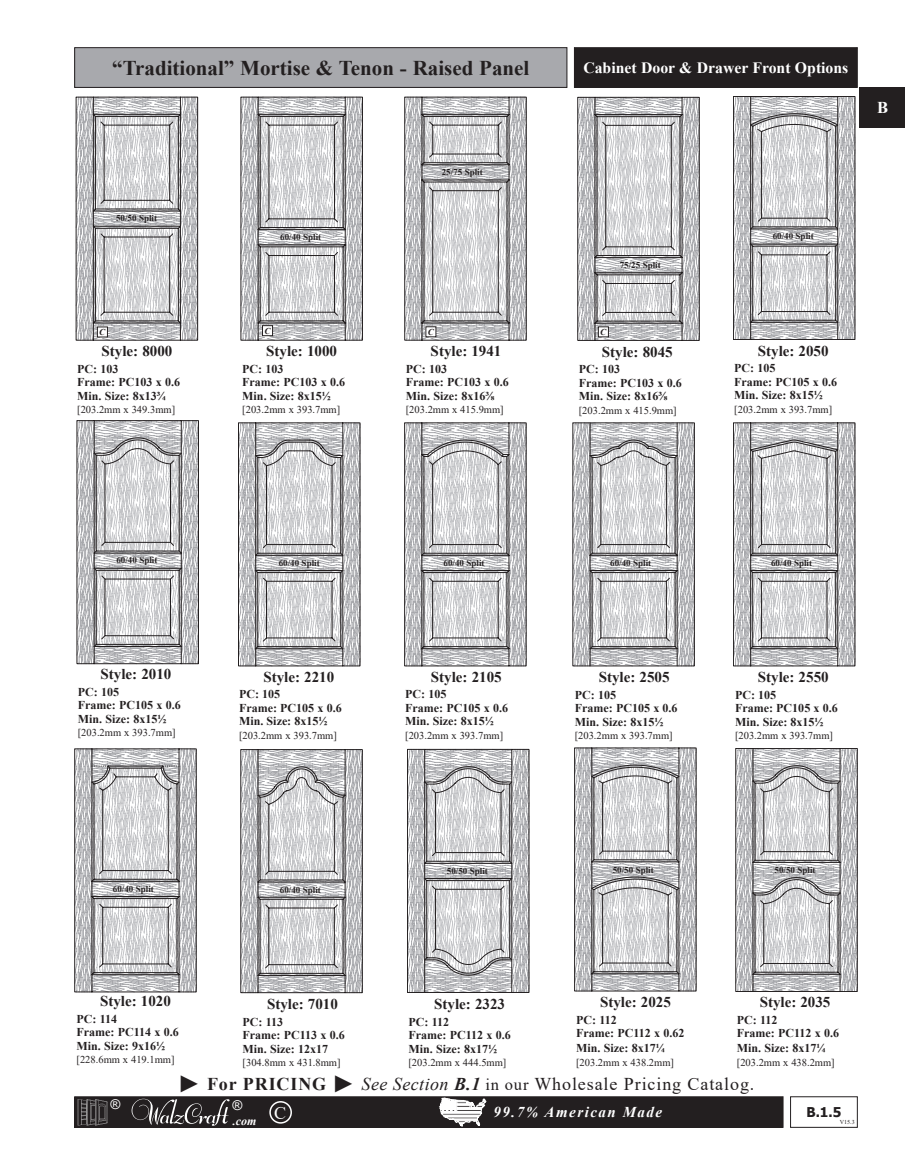
<style>
.page{position:relative;width:905px;height:1175px;background:#fff}
.page>*{position:absolute;margin:0;border:0;box-sizing:border-box;transform-origin:0 0}
.t1{font:700 21px "Times New Roman";color:#231f20}
.t2{font:18px "Times New Roman";letter-spacing:.05em;color:#231f20}
.t3{font:18px "Times New Roman";color:#fff}
.t4{font:700 16.5px "Times New Roman";color:#fff}
.t5{font:700 15.75px "Times New Roman";color:#fff}
.t6{font:700 15px "Times New Roman";color:#231f20}
.t7{font:italic 700 15px "Times New Roman";letter-spacing:.1em;color:#fff}
.t8{font:700 13.5px "Tahoma";color:#231f20}
.t9{font:13.5px "Arial";color:#fff}
.t10{font:700 12px/13.5px "Times New Roman";color:#231f20}
.t11{font:italic 700 12px "Times New Roman";color:#fff}
.t12{font:10.5px "Times New Roman";color:#231f20}
.t13{font:700 9px "Times New Roman";color:#231f20}
.t14{font:italic 700 9px "Times New Roman";color:#231f20}
.t15{font:6px "Times New Roman";color:#231f20}
.s1{font-weight:700;font-size:24px}
.s2{font-weight:700}
.s3{font-style:italic}
.s4{font-weight:700;font-style:italic}
.s5{font-size:16.5px}
</style>
<div class="page">
<div style="left:75px;top:1096px;width:708px;height:31px;background:#231f20"></div>
<div style="left:74px;top:1096px;width:709px;height:31px;border:1px solid #231f20"></div>
<div style="left:790px;top:1096px;width:67px;height:31px;border:1px solid #231f20"></div>
<div style="left:231px;top:1114px;width:27px;height:12px;background:#231f20"></div>
<svg style="left:132px;top:1098px;width:97px;height:27px"></svg>
<div style="left:109px;top:1097px;width:13px;height:13px;background:#231f20"></div>
<svg style="left:77px;top:1099px;width:31px;height:27px"></svg>
<svg style="left:439px;top:1097px;width:47px;height:29px"></svg>
<div style="left:269px;top:1101px;width:23px;height:22px;border:2px solid #fff;border-radius:50%"></div>
<div style="left:571px;top:419px;width:129px;height:249px;background:linear-gradient(to right,#fff,#fff)"></div>
<svg style="left:572px;top:422px;width:122px;height:244px"></svg>
<svg style="left:733px;top:422px;width:122px;height:244px"></svg>
<svg style="left:240px;top:749px;width:123px;height:244px"></svg>
<div style="left:406px;top:745px;width:128px;height:250px;background:linear-gradient(to right,#fff,#fff)"></div>
<svg style="left:407px;top:749px;width:122px;height:243px"></svg>
<svg style="left:574px;top:747px;width:122px;height:244px"></svg>
<svg style="left:735px;top:748px;width:122px;height:244px"></svg>
<svg style="left:577px;top:97px;width:122px;height:244px"></svg>
<div style="left:598px;top:327px;width:10px;height:10px;background:#fff"></div>
<svg style="left:76px;top:420px;width:123px;height:244px"></svg>
<svg style="left:238px;top:422px;width:122px;height:244px"></svg>
<svg style="left:404px;top:422px;width:122px;height:244px"></svg>
<svg style="left:733px;top:96px;width:122px;height:244px"></svg>
<svg style="left:74px;top:748px;width:123px;height:244px"></svg>
<svg style="left:76px;top:97px;width:122px;height:243px"></svg>
<div style="left:97px;top:327px;width:10px;height:10px;background:#fff"></div>
<div style="left:97px;top:326px;width:11px;height:11px;border:1px solid #231f20"></div>
<svg style="left:240px;top:97px;width:123px;height:243px"></svg>
<div style="left:262px;top:326px;width:10px;height:10px;background:#fff"></div>
<div style="left:262px;top:325px;width:11px;height:11px;border:1px solid #231f20"></div>
<svg style="left:404px;top:97px;width:122px;height:243px"></svg>
<div style="left:426px;top:327px;width:10px;height:10px;background:#fff"></div>
<div style="left:574px;top:48px;width:283px;height:39px;background:#231f20"></div>
<div style="left:574px;top:47px;width:283px;height:41px;border:1px solid #231f20"></div>
<div style="left:75px;top:48px;width:492px;height:39px;background:#a8a9ad"></div>
<div style="left:74px;top:47px;width:493px;height:41px;border:1px solid #231f20"></div>
<div style="left:859px;top:87px;width:45px;height:40px;background:#231f20"></div>
<h1 class="t1" style="left:112px;top:52px;width:418px">“Traditional” Mortise &amp; Tenon - Raised Panel</h1>
<h3 class="t5" style="left:583px;top:56px;width:266px">Cabinet Door &amp; Drawer Front Options</h3>
<p class="t13" style="left:116px;top:211px;width:42px">50/50 Split</p>
<p class="t14" style="left:99px;top:326px;width:8px">C</p>
<p class="t6" style="left:102px;top:340px;width:72px">Style: 8000</p>
<p class="t10" style="left:77px;top:361px;width:104px">PC: 103<br>Frame: PC103 x 0.6<br>Min. Size: 8x13¾</p>
<p class="t12" style="left:77px;top:402px;width:99px">[203.2mm x 349.3mm]</p>
<p class="t13" style="left:280px;top:230px;width:42px">60/40 Split</p>
<p class="t14" style="left:264px;top:324px;width:8px">C</p>
<p class="t6" style="left:266px;top:340px;width:72px">Style: 1000</p>
<p class="t10" style="left:242px;top:361px;width:104px">PC: 103<br>Frame: PC103 x 0.6<br>Min. Size: 8x15½</p>
<p class="t12" style="left:242px;top:402px;width:99px">[203.2mm x 393.7mm]</p>
<p class="t13" style="left:441px;top:166px;width:42px">25/75 Split</p>
<p class="t14" style="left:428px;top:325px;width:8px">C</p>
<p class="t6" style="left:430px;top:340px;width:72px">Style: 1941</p>
<p class="t10" style="left:406px;top:361px;width:104px">PC: 103<br>Frame: PC103 x 0.6<br>Min. Size: 8x16⅜</p>
<p class="t12" style="left:406px;top:402px;width:99px">[203.2mm x 415.9mm]</p>
<p class="t13" style="left:619px;top:259px;width:42px">75/25 Split</p>
<p class="t14" style="left:600px;top:325px;width:8px">C</p>
<p class="t6" style="left:602px;top:341px;width:72px">Style: 8045</p>
<p class="t10" style="left:579px;top:362px;width:104px">PC: 103<br>Frame: PC103 x 0.6<br>Min. Size: 8x16⅜</p>
<p class="t12" style="left:579px;top:403px;width:99px">[203.2mm x 415.9mm]</p>
<p class="t13" style="left:772px;top:230px;width:42px">60/40 Split</p>
<p class="t6" style="left:757px;top:340px;width:72px">Style: 2050</p>
<p class="t10" style="left:734px;top:361px;width:104px">PC: 105<br>Frame: PC105 x 0.6<br>Min. Size: 8x15½</p>
<p class="t12" style="left:734px;top:402px;width:99px">[203.2mm x 393.7mm]</p>
<h3 class="t4" style="left:877px;top:95px;width:13px">B</h3>
<p class="t13" style="left:116px;top:554px;width:42px">60/40 Split</p>
<p class="t13" style="left:279px;top:556px;width:42px">60/40 Split</p>
<p class="t13" style="left:443px;top:556px;width:42px">60/40 Split</p>
<p class="t13" style="left:610px;top:557px;width:42px">60/40 Split</p>
<p class="t13" style="left:771px;top:557px;width:42px">60/40 Split</p>
<p class="t6" style="left:101px;top:663px;width:72px">Style: 2010</p>
<p class="t10" style="left:78px;top:684px;width:104px">PC: 105<br>Frame: PC105 x 0.6<br>Min. Size: 8x15½</p>
<p class="t12" style="left:78px;top:725px;width:99px">[203.2mm x 393.7mm]</p>
<p class="t6" style="left:263px;top:665px;width:72px">Style: 2210</p>
<p class="t10" style="left:239px;top:687px;width:104px">PC: 105<br>Frame: PC105 x 0.6<br>Min. Size: 8x15½</p>
<p class="t12" style="left:239px;top:727px;width:99px">[203.2mm x 393.7mm]</p>
<p class="t6" style="left:431px;top:665px;width:72px">Style: 2105</p>
<p class="t10" style="left:405px;top:687px;width:104px">PC: 105<br>Frame: PC105 x 0.6<br>Min. Size: 8x15½</p>
<p class="t12" style="left:405px;top:727px;width:99px">[203.2mm x 393.7mm]</p>
<p class="t6" style="left:598px;top:666px;width:72px">Style: 2505</p>
<p class="t10" style="left:574px;top:687px;width:104px">PC: 105<br>Frame: PC105 x 0.6<br>Min. Size: 8x15½</p>
<p class="t12" style="left:574px;top:728px;width:99px">[203.2mm x 393.7mm]</p>
<p class="t6" style="left:757px;top:666px;width:72px">Style: 2550</p>
<p class="t10" style="left:735px;top:687px;width:104px">PC: 105<br>Frame: PC105 x 0.6<br>Min. Size: 8x15½</p>
<p class="t12" style="left:735px;top:728px;width:99px">[203.2mm x 393.7mm]</p>
<p class="t13" style="left:447px;top:864px;width:42px">50/50 Split</p>
<p class="t13" style="left:612px;top:863px;width:42px">50/50 Split</p>
<p class="t13" style="left:774px;top:863px;width:42px">50/50 Split</p>
<p class="t13" style="left:113px;top:882px;width:42px">60/40 Split</p>
<p class="t13" style="left:280px;top:883px;width:42px">60/40 Split</p>
<p class="t6" style="left:100px;top:990px;width:72px">Style: 1020</p>
<p class="t10" style="left:77px;top:1011px;width:104px">PC: 114<br>Frame: PC114 x 0.6<br>Min. Size: 9x16½</p>
<p class="t12" style="left:77px;top:1052px;width:99px">[228.6mm x 419.1mm]</p>
<p class="t6" style="left:267px;top:993px;width:72px">Style: 7010</p>
<p class="t10" style="left:243px;top:1014px;width:104px">PC: 113<br>Frame: PC113 x 0.6<br>Min. Size: 12x17</p>
<p class="t12" style="left:243px;top:1055px;width:99px">[304.8mm x 431.8mm]</p>
<p class="t6" style="left:434px;top:993px;width:72px">Style: 2323</p>
<p class="t10" style="left:408px;top:1014px;width:104px">PC: 112<br>Frame: PC112 x 0.6<br>Min. Size: 8x17½</p>
<p class="t12" style="left:408px;top:1055px;width:99px">[203.2mm x 444.5mm]</p>
<p class="t6" style="left:600px;top:991px;width:72px">Style: 2025</p>
<p class="t10" style="left:576px;top:1012px;width:110px">PC: 112<br>Frame: PC112 x 0.62</p>
<p class="t10" style="left:576px;top:1041px;width:90px">Min. Size: 8x17¼</p>
<p class="t12" style="left:576px;top:1054px;width:99px">[203.2mm x 438.2mm]</p>
<p class="t6" style="left:759px;top:991px;width:72px">Style: 2035</p>
<p class="t10" style="left:736px;top:1012px;width:104px">PC: 112<br>Frame: PC112 x 0.6</p>
<p class="t10" style="left:736px;top:1041px;width:90px">Min. Size: 8x17¼</p>
<p class="t12" style="left:736px;top:1054px;width:99px">[203.2mm x 438.2mm]</p>
<h2 class="t2" style="left:178px;top:1071px;width:578px"><span class="s1">►</span> <span class="s2">For PRICING</span> <span class="s1">►</span> <span class="s3">See Section</span> <span class="s4">B.1</span> <span class="s5">in our</span> Wholesale Pricing Catalog.</h2>
<p class="t9" style="left:111px;top:1095px;width:11px">®</p>
<p class="t9" style="left:232px;top:1095px;width:11px">®</p>
<h2 class="t3" style="left:274px;top:1099px;width:14px">C</h2>
<p class="t7" style="left:493px;top:1101px;width:170px">99.7% American Made</p>
<p class="t8" style="left:806px;top:1102px;width:36px">B.1.5</p>
<p class="t11" style="left:233px;top:1112px;width:25px">.com</p>
<p class="t15" style="left:839px;top:1118px;width:16px">V15.3</p>
</div>
